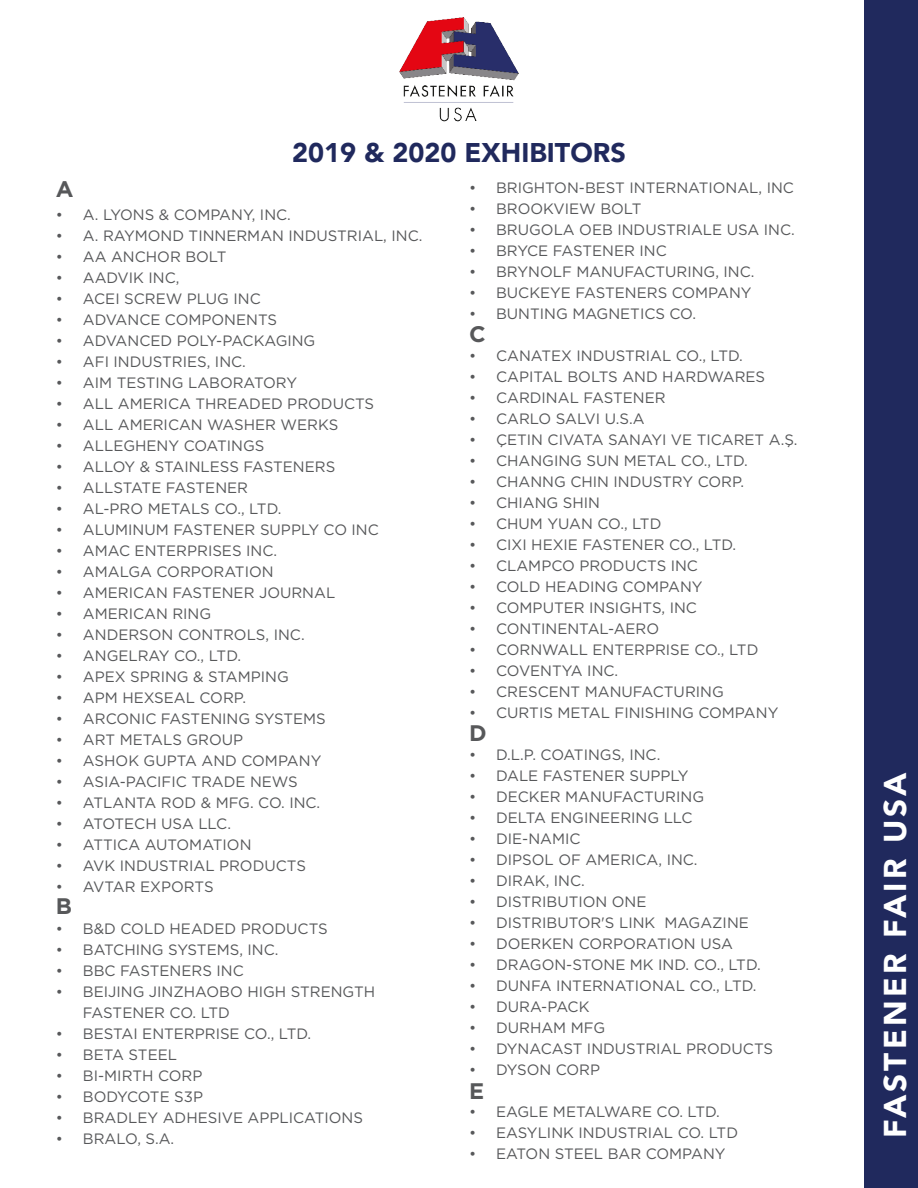
<style>
.page{position:relative;width:918px;height:1188px;background:#fff}
.page>*{position:absolute;margin:0;border:0;box-sizing:border-box;transform-origin:0 0}
.t1{font:900 31.5px "Avenir";letter-spacing:.1em;color:#fff}
.t2{font:900 27px "Avenir";color:#20295d}
.IPX_Bullet{font:700 22.5px "Gotham";color:#57585a}
.t3{font:15px/21px "Gotham";color:#57585a}
</style>
<div class="page">
<div style="left:864px;top:0;width:54px;height:1188px;background:#20295d"></div>
<img style="left:399px;top:17px;width:120px;height:104px">
<h2 class="t2" style="left:292px;top:130px;width:335px">2019 &amp; 2020 EXHIBITORS</h2>
<p class="IPX_Bullet" style="left:56px;top:174px;width:19px">A</p>
<p class="t3" style="left:56px;top:203px;width:236px">• A. LYONS &amp; COMPANY, INC.</p>
<p class="t3" style="left:56px;top:224px;width:368px">• A. RAYMOND TINNERMAN INDUSTRIAL, INC.</p>
<p class="t3" style="left:56px;top:245px;width:172px">• AA ANCHOR BOLT</p>
<p class="t3" style="left:56px;top:266px;width:125px">• AADVIK INC,</p>
<p class="t3" style="left:56px;top:287px;width:206px">• ACEI SCREW PLUG INC</p>
<p class="t3" style="left:56px;top:308px;width:223px">• ADVANCE COMPONENTS</p>
<p class="t3" style="left:56px;top:329px;width:261px">• ADVANCED POLY-PACKAGING</p>
<p class="t3" style="left:56px;top:350px;width:191px">• AFI INDUSTRIES, INC.</p>
<p class="t3" style="left:56px;top:371px;width:243px">• AIM TESTING LABORATORY</p>
<p class="t3" style="left:56px;top:392px;width:320px">• ALL AMERICA THREADED PRODUCTS</p>
<p class="t3" style="left:56px;top:413px;width:284px">• ALL AMERICAN WASHER WERKS</p>
<p class="t3" style="left:56px;top:434px;width:210px">• ALLEGHENY COATINGS</p>
<p class="t3" style="left:56px;top:455px;width:281px">• ALLOY &amp; STAINLESS FASTENERS</p>
<p class="t3" style="left:56px;top:476px;width:194px">• ALLSTATE FASTENER</p>
<p class="t3" style="left:56px;top:497px;width:227px">• AL-PRO METALS CO., LTD.</p>
<p class="t3" style="left:56px;top:518px;width:324px">• ALUMINUM FASTENER SUPPLY CO INC</p>
<p class="t3" style="left:56px;top:539px;width:223px">• AMAC ENTERPRISES INC.</p>
<p class="t3" style="left:56px;top:560px;width:219px">• AMALGA CORPORATION</p>
<p class="t3" style="left:56px;top:581px;width:281px">• AMERICAN FASTENER JOURNAL</p>
<p class="t3" style="left:56px;top:602px;width:157px">• AMERICAN RING</p>
<p class="t3" style="left:56px;top:623px;width:250px">• ANDERSON CONTROLS, INC.</p>
<p class="t3" style="left:56px;top:644px;width:187px">• ANGELRAY CO., LTD.</p>
<p class="t3" style="left:56px;top:665px;width:234px">• APEX SPRING &amp; STAMPING</p>
<p class="t3" style="left:56px;top:686px;width:192px">• APM HEXSEAL CORP.</p>
<p class="t3" style="left:56px;top:707px;width:271px">• ARCONIC FASTENING SYSTEMS</p>
<p class="t3" style="left:56px;top:728px;width:189px">• ART METALS GROUP</p>
<p class="t3" style="left:56px;top:749px;width:267px">• ASHOK GUPTA AND COMPANY</p>
<p class="t3" style="left:56px;top:770px;width:243px">• ASIA-PACIFIC TRADE NEWS</p>
<p class="t3" style="left:56px;top:791px;width:266px">• ATLANTA ROD &amp; MFG. CO. INC.</p>
<p class="t3" style="left:56px;top:812px;width:177px">• ATOTECH USA LLC.</p>
<p class="t3" style="left:56px;top:833px;width:197px">• ATTICA AUTOMATION</p>
<p class="t3" style="left:56px;top:854px;width:252px">• AVK INDUSTRIAL PRODUCTS</p>
<p class="t3" style="left:56px;top:875px;width:159px">• AVTAR EXPORTS</p>
<p class="IPX_Bullet" style="left:56px;top:891px;width:18px">B</p>
<p class="t3" style="left:56px;top:917px;width:273px">• B&amp;D COLD HEADED PRODUCTS</p>
<p class="t3" style="left:56px;top:938px;width:224px">• BATCHING SYSTEMS, INC.</p>
<p class="t3" style="left:56px;top:959px;width:189px">• BBC FASTENERS INC</p>
<p class="t3" style="left:83px;top:980px;width:294px;text-indent:-27px">• BEIJING JINZHAOBO HIGH STRENGTH<br>FASTENER CO. LTD</p>
<p class="t3" style="left:56px;top:1022px;width:257px">• BESTAI ENTERPRISE CO., LTD.</p>
<p class="t3" style="left:56px;top:1043px;width:123px">• BETA STEEL</p>
<p class="t3" style="left:56px;top:1064px;width:148px">• BI-MIRTH CORP</p>
<p class="t3" style="left:56px;top:1085px;width:149px">• BODYCOTE S3P</p>
<p class="t3" style="left:56px;top:1106px;width:309px">• BRADLEY ADHESIVE APPLICATIONS</p>
<p class="t3" style="left:56px;top:1127px;width:120px">• BRALO, S.A.</p>
<p class="t3" style="left:469px;top:177px;width:326px">• BRIGHTON-BEST INTERNATIONAL, INC</p>
<p class="t3" style="left:469px;top:198px;width:174px">• BROOKVIEW BOLT</p>
<p class="t3" style="left:469px;top:219px;width:327px">• BRUGOLA OEB INDUSTRIALE USA INC.</p>
<p class="t3" style="left:469px;top:240px;width:199px">• BRYCE FASTENER INC</p>
<p class="t3" style="left:469px;top:261px;width:287px">• BRYNOLF MANUFACTURING, INC.</p>
<p class="t3" style="left:469px;top:282px;width:284px">• BUCKEYE FASTENERS COMPANY</p>
<p class="t3" style="left:469px;top:303px;width:229px">• BUNTING MAGNETICS CO.</p>
<p class="IPX_Bullet" style="left:469px;top:319px;width:18px">C</p>
<p class="t3" style="left:469px;top:345px;width:275px">• CANATEX INDUSTRIAL CO., LTD.</p>
<p class="t3" style="left:469px;top:366px;width:298px">• CAPITAL BOLTS AND HARDWARES</p>
<p class="t3" style="left:469px;top:387px;width:198px">• CARDINAL FASTENER</p>
<p class="t3" style="left:469px;top:408px;width:177px">• CARLO SALVI U.S.A</p>
<p class="t3" style="left:469px;top:429px;width:330px">• ÇETIN CIVATA SANAYI VE TICARET A.Ş.</p>
<p class="t3" style="left:469px;top:450px;width:280px">• CHANGING SUN METAL CO., LTD.</p>
<p class="t3" style="left:469px;top:471px;width:277px">• CHANNG CHIN INDUSTRY CORP.</p>
<p class="t3" style="left:469px;top:492px;width:133px">• CHIANG SHIN</p>
<p class="t3" style="left:469px;top:513px;width:194px">• CHUM YUAN CO., LTD</p>
<p class="t3" style="left:469px;top:534px;width:269px">• CIXI HEXIE FASTENER CO., LTD.</p>
<p class="t3" style="left:469px;top:555px;width:230px">• CLAMPCO PRODUCTS INC</p>
<p class="t3" style="left:469px;top:576px;width:235px">• COLD HEADING COMPANY</p>
<p class="t3" style="left:469px;top:597px;width:229px">• COMPUTER INSIGHTS, INC</p>
<p class="t3" style="left:469px;top:618px;width:192px">• CONTINENTAL-AERO</p>
<p class="t3" style="left:469px;top:639px;width:291px">• CORNWALL ENTERPRISE CO., LTD</p>
<p class="t3" style="left:469px;top:660px;width:151px">• COVENTYA INC.</p>
<p class="t3" style="left:469px;top:681px;width:256px">• CRESCENT MANUFACTURING</p>
<p class="t3" style="left:469px;top:702px;width:311px">• CURTIS METAL FINISHING COMPANY</p>
<p class="IPX_Bullet" style="left:469px;top:718px;width:19px">D</p>
<p class="t3" style="left:469px;top:744px;width:193px">• D.L.P. COATINGS, INC.</p>
<p class="t3" style="left:469px;top:765px;width:221px">• DALE FASTENER SUPPLY</p>
<p class="t3" style="left:469px;top:786px;width:237px">• DECKER MANUFACTURING</p>
<p class="t3" style="left:469px;top:807px;width:225px">• DELTA ENGINEERING LLC</p>
<p class="t3" style="left:469px;top:828px;width:113px">• DIE-NAMIC</p>
<p class="t3" style="left:469px;top:849px;width:230px">• DIPSOL OF AMERICA, INC.</p>
<p class="t3" style="left:469px;top:870px;width:117px">• DIRAK, INC.</p>
<p class="t3" style="left:469px;top:891px;width:179px">• DISTRIBUTION ONE</p>
<p class="t3" style="left:469px;top:912px;width:281px">• DISTRIBUTOR'S LINK MAGAZINE</p>
<p class="t3" style="left:469px;top:933px;width:265px">• DOERKEN CORPORATION USA</p>
<p class="t3" style="left:469px;top:954px;width:293px">• DRAGON-STONE MK IND. CO., LTD.</p>
<p class="t3" style="left:469px;top:975px;width:289px">• DUNFA INTERNATIONAL CO., LTD.</p>
<p class="t3" style="left:469px;top:996px;width:122px">• DURA-PACK</p>
<p class="t3" style="left:469px;top:1017px;width:138px">• DURHAM MFG</p>
<p class="t3" style="left:469px;top:1038px;width:306px">• DYNACAST INDUSTRIAL PRODUCTS</p>
<p class="t3" style="left:469px;top:1059px;width:133px">• DYSON CORP</p>
<p class="IPX_Bullet" style="left:469px;top:1077px;width:17px">E</p>
<p class="t3" style="left:469px;top:1101px;width:252px">• EAGLE METALWARE CO. LTD.</p>
<p class="t3" style="left:469px;top:1122px;width:270px">• EASYLINK INDUSTRIAL CO. LTD</p>
<p class="t3" style="left:469px;top:1143px;width:258px">• EATON STEEL BAR COMPANY</p>
<h1 class="t1" style="left:868px;top:1138px;width:368px;rotate:-90deg">FASTENER FAIR USA</h1>
</div>
